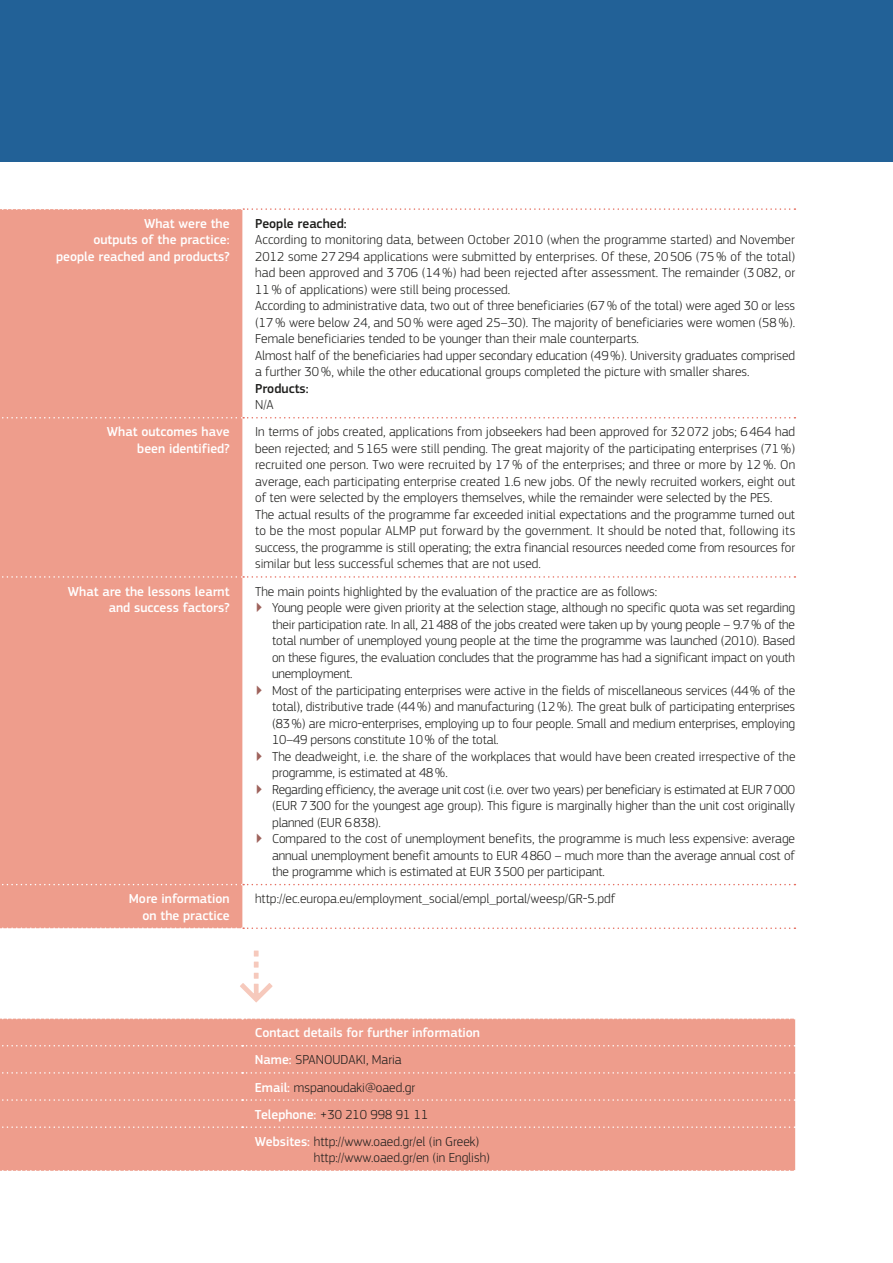
<style>
.page{position:relative;width:893px;height:1263px;background:#fff}
.page>*{position:absolute;margin:0;border:0;box-sizing:border-box;transform-origin:0 0}
.t1{font:74.7px "EC Square Sans Pro";color:#f6c9bc}
.t2{font:300 13.5px/16.5px "EC Square Sans Pro";color:#1d1d1b}
.t3{font:500 13.5px/16.5px "EC Square Sans Pro";color:#fff;text-align:right}
.t4{font:300 13.5px "EC Square Sans Pro";letter-spacing:-.02em;color:#1d1d1b}
.t5{font:500 13.5px "EC Square Sans Pro";color:#1d1d1b}
.s1{color:#9e625b}
.s2{font-weight:500;color:#fff}
</style>
<div class="page">
<div style="left:0;top:0;width:893px;height:162px;background:#226197"></div>
<div style="left:0;top:1019px;width:795px;height:151px;background:#ee9d8c"></div>
<svg style="left:0;top:1018px;width:794px;height:1px"></svg>
<svg style="left:0;top:1170px;width:795px;height:1px"></svg>
<svg style="left:0;top:1045px;width:795px;height:1px"></svg>
<svg style="left:0;top:1072px;width:795px;height:2px;background:#f0aea0"></svg>
<svg style="left:0;top:1099px;width:795px;height:2px;background:#f0aea0"></svg>
<svg style="left:0;top:1126px;width:795px;height:2px;background:#f0aea0"></svg>
<div style="left:0;top:210px;width:242px;height:717px;background:#ee9d8c"></div>
<svg style="left:0;top:417px;width:795px;height:1px"></svg>
<svg style="left:0;top:576px;width:795px;height:2px"></svg>
<svg style="left:0;top:884px;width:795px;height:1px"></svg>
<svg style="left:0;top:927px;width:795px;height:2px"></svg>
<svg style="left:0;top:208px;width:795px;height:2px"></svg>
<p class="t3" style="left:56px;top:215px;width:175px">What were the<br>outputs of the practice: people reached and products?</p>
<p class="t5" style="left:255px;top:215px;width:93px">People reached:</p>
<p class="t2" style="left:255px;top:231px;width:542px">According to monitoring data, between October 2010 (when the programme started) and November 2012 some 27294 applications were submitted by enterprises. Of these, 20506 (75% of the total) had been approved and 3 706 (14%) had been rejected after assessment. The remainder (3 082, or 11% of applications) were still being processed.<br>According to administrative data, two out of three beneficiaries (67% of the total) were aged 30 or less (17% were below 24, and 50% were aged 25–30). The majority of beneficiaries were women (58%).<br>Female beneficiaries tended to be younger than their male counterparts.<br>Almost half of the beneficiaries had upper secondary education (49%). University graduates comprised a further 30%, while the other educational groups completed the picture with smaller shares.</p>
<p class="t5" style="left:255px;top:380px;width:55px">Products:</p>
<p class="t2" style="left:255px;top:396px;width:20px">N/A</p>
<p class="t3" style="left:107px;top:424px;width:124px">What outcomes have been identified?</p>
<p class="t2" style="left:255px;top:424px;width:542px">In terms of jobs created, applications from jobseekers had been approved for 32072 jobs; 6464 had been rejected; and 5165 were still pending. The great majority of the participating enterprises (71%) recruited one person. Two were recruited by 17 % of the enterprises; and three or more by 12 %. On average, each participating enterprise created 1.6 new jobs. Of the newly recruited workers, eight out of ten were selected by the employers themselves, while the remainder were selected by the PES.<br>The actual results of the programme far exceeded initial expectations and the programme turned out to be the most popular ALMP put forward by the government. It should be noted that, following its success, the programme is still operating; the extra financial resources needed come from resources for similar but less successful schemes that are not used.</p>
<p class="t3" style="left:68px;top:583px;width:163px">What are the lessons learnt and success factors?</p>
<p class="t2" style="left:255px;top:583px;width:404px">The main points highlighted by the evaluation of the practice are as follows:</p>
<p class="t2" style="left:255px;top:599px;width:542px"><span class="s1">▶</span> Young people were given priority at the selection stage, although no specific quota was set regarding</p>
<p class="t2" style="left:272px;top:616px;width:524px">their participation rate. In all, 21488 of the jobs created were taken up by young people – 9.7% of the</p>
<p class="t2" style="left:272px;top:632px;width:525px">total number of unemployed young people at the time the programme was launched (2010). Based</p>
<p class="t2" style="left:272px;top:649px;width:524px">on these figures, the evaluation concludes that the programme has had a significant impact on youth</p>
<p class="t2" style="left:272px;top:665px;width:82px">unemployment.</p>
<p class="t2" style="left:255px;top:682px;width:542px"><span class="s1">▶</span> Most of the participating enterprises were active in the fields of miscellaneous services (44% of the</p>
<p class="t2" style="left:272px;top:698px;width:525px">total), distributive trade (44%) and manufacturing (12%). The great bulk of participating enterprises</p>
<p class="t2" style="left:272px;top:715px;width:524px">(83%) are micro-enterprises, employing up to four people. Small and medium enterprises, employing</p>
<p class="t2" style="left:272px;top:731px;width:228px">10–49 persons constitute 10% of the total.</p>
<p class="t2" style="left:255px;top:748px;width:542px"><span class="s1">▶</span> The deadweight, i.e. the share of the workplaces that would have been created irrespective of the</p>
<p class="t2" style="left:272px;top:764px;width:177px">programme, is estimated at 48%.</p>
<p class="t4" style="left:255px;top:781px;width:541px"><span class="s1">▶</span> Regarding efficiency, the average unit cost (i.e. over two years) per beneficiary is estimated at EUR 7000</p>
<p class="t2" style="left:272px;top:797px;width:525px">(EUR 7300 for the youngest age group). This figure is marginally higher than the unit cost originally</p>
<p class="t2" style="left:272px;top:814px;width:110px">planned (EUR 6838).</p>
<p class="t2" style="left:255px;top:830px;width:541px"><span class="s1">▶</span> Compared to the cost of unemployment benefits, the programme is much less expensive: average</p>
<p class="t2" style="left:272px;top:847px;width:524px">annual unemployment benefit amounts to EUR 4860 – much more than the average annual cost of</p>
<p class="t2" style="left:272px;top:863px;width:334px">the programme which is estimated at EUR 3500 per participant.</p>
<p class="t3" style="left:129px;top:891px;width:102px">More information on the practice</p>
<p class="t2" style="left:255px;top:890px;width:362px">http://ec.europa.eu/employment_social/empl_portal/weesp/GR-5.pdf</p>
<h1 class="t1" style="left:238px;top:934px;width:38px">⇣</h1>
<p class="t2" style="left:255px;top:1019px;width:227px;line-height:27.2px"><span class="s2">Contact details for further information Name:</span> SPANOUDAKI, Maria<br><span class="s2">Email:</span> mspanoudaki@oaed.gr <span class="s2">Telephone:</span> +30 210 998 91 11<br><span class="s2">Websites:</span> http://www.oaed.gr/el (in Greek)</p>
<p class="t2" style="left:314px;top:1149px;width:177px">http://www.oaed.gr/en (in English)</p>
</div>
